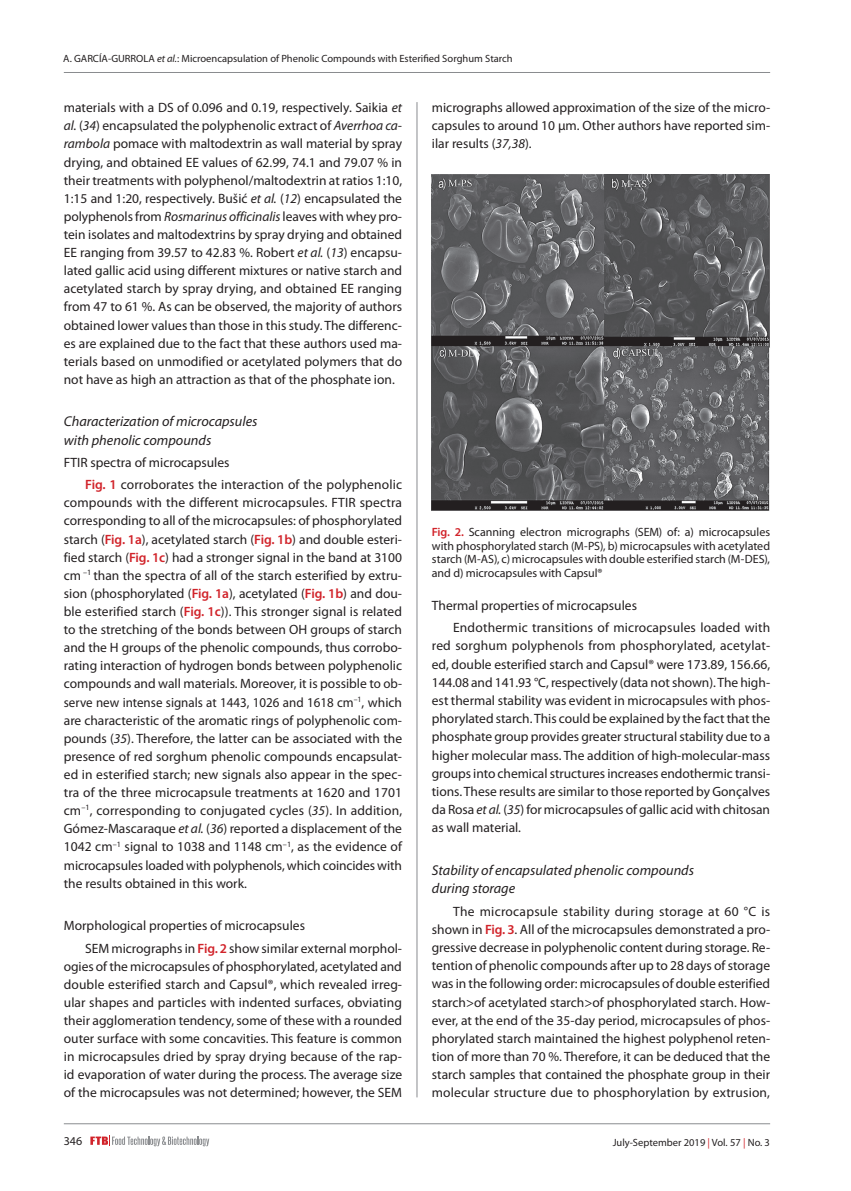
<style>
.page{position:relative;width:851px;height:1191px;background:#fff}
.page>*{position:absolute;margin:0;border:0;box-sizing:border-box;transform-origin:0 0}
.Podnaslov_2{font:italic 14.25px/18.1px "Myriad Pro";color:#231f20}
.OSNOVNI_TXT{font:13.5px/18.1px "Myriad Pro";color:#231f20;text-align:justify}
.Podnaslov_3{font:13.5px "Myriad Pro";color:#231f20}
.Slike_i_Tablice{font:12px/13.5px "Myriad Pro";color:#231f20;text-align:justify}
.t1{font:10.5px "Myriad Pro";color:#231f20}
.s1{font-style:italic}
.s2{font-weight:600;color:#d1232a}
.s3{color:#d1232a}
</style>
<div class="page">
<hr style="left:64px;top:72px;width:706px;height:1px;background:#8a8c8f">
<hr style="left:416px;top:102px;width:1px;height:995px;background:#8a8c8f">
<hr style="left:64px;top:1123px;width:706px;height:1px;background:#8a8c8f">
<svg style="left:90px;top:1135px;width:119px;height:11px"></svg>
<img style="left:432px;top:174px;width:338px;height:337px">
<p class="t1" style="left:63px;top:53px;width:451px">A. GARCÍA-GURROLA <span class="s1">et al.</span>: Microencapsulation of Phenolic Compounds with Esterified Sorghum Starch</p>
<p class="OSNOVNI_TXT" style="left:64px;top:99px;width:340px">materials with a DS of 0.096 and 0.19, respectively. Saikia <span class="s1">et al.</span> (<span class="s1">34</span>) encapsulated the polyphenolic extract of <span class="s1">Averrhoa ca&shy;rambola</span> pomace with maltodextrin as wall material by spray drying, and obtained EE values of 62.99, 74.1 and 79.07 % in their treatments with polyphenol/maltodextrin at ratios 1:10, 1:15 and 1:20, respectively. Bušić <span class="s1">et al.</span> (<span class="s1">12</span>) encapsulated the polyphenols from <span class="s1">Rosmarinus officinalis</span> leaves with whey pro&shy;tein isolates and maltodextrins by spray drying and obtained EE ranging from 39.57 to 42.83 %. Robert <span class="s1">et al.</span> (<span class="s1">13</span>) encapsu&shy;lated gallic acid using different mixtures or native starch and acetylated starch by spray drying, and obtained EE ranging from 47 to 61 %. As can be observed, the majority of authors obtained lower values than those in this study. The differenc&shy;es are explained due to the fact that these authors used ma&shy;terials based on unmodified or acetylated polymers that do not have as high an attraction as that of the phosphate ion.</p>
<p class="Podnaslov_2" style="left:64px;top:413px;width:195px">Characterization of microcapsules with phenolic compounds</p>
<p class="Podnaslov_3" style="left:64px;top:455px;width:167px">FTIR spectra of microcapsules</p>
<p class="OSNOVNI_TXT" style="left:64px;top:476px;width:340px;text-indent:21px"><span class="s2">Fig. 1</span> corroborates the interaction of the polyphenolic compounds with the different microcapsules. FTIR spectra corresponding to all of the microcapsules: of phosphorylated starch (<span class="s2">Fig. 1a</span>), acetylated starch (<span class="s2">Fig. 1b</span>) and double esteri&shy;fied starch (<span class="s2">Fig. 1c</span>) had a stronger signal in the band at 3100 cm <sup>–1</sup> than the spectra of all of the starch esterified by extru&shy;sion (phosphorylated (<span class="s2">Fig. 1a</span>), acetylated (<span class="s2">Fig. 1b</span>) and dou&shy;ble esterified starch (<span class="s2">Fig. 1c</span>)). This stronger signal is related to the stretching of the bonds between OH groups of starch and the H groups of the phenolic compounds, thus corrobo&shy;rating interaction of hydrogen bonds between polyphenolic compounds and wall materials. Moreover, it is possible to ob&shy;serve new intense signals at 1443, 1026 and 1618 cm<sup>–1</sup>, which are characteristic of the aromatic rings of polyphenolic com&shy;pounds (<span class="s1">35</span>). Therefore, the latter can be associated with the presence of red sorghum phenolic compounds encapsulat&shy;ed in esterified starch; new signals also appear in the spec&shy;tra of the three microcapsule treatments at 1620 and 1701 cm<sup>–1</sup>, corresponding to conjugated cycles (<span class="s1">35</span>). In addition, Gómez-Mascaraque <span class="s1">et al.</span> (<span class="s1">36</span>) reported a displacement of the 1042 cm<sup>–1</sup> signal to 1038 and 1148 cm<sup>–1</sup>, as the evidence of microcapsules loaded with polyphenols, which coincides with the results obtained in this work.</p>
<p class="Podnaslov_3" style="left:64px;top:918px;width:243px">Morphological properties of microcapsules</p>
<p class="OSNOVNI_TXT" style="left:64px;top:939px;width:340px;text-indent:21px">SEM micrographs in <span class="s2">Fig. 2</span> show similar external morphol&shy;ogies of the microcapsules of phosphorylated, acetylated and double esterified starch and Capsul®, which revealed irreg&shy;ular shapes and particles with indented surfaces, obviating their agglomeration tendency, some of these with a rounded outer surface with some concavities. This feature is common in microcapsules dried by spray drying because of the rap&shy;id evaporation of water during the process. The average size of the microcapsules was not determined; however, the SEM</p>
<p class="OSNOVNI_TXT" style="left:432px;top:99px;width:340px">micrographs allowed approximation of the size of the micro&shy;capsules to around 10 µm. Other authors have reported sim&shy;ilar results (<span class="s1">37,38</span>).</p>
<p class="Slike_i_Tablice" style="left:432px;top:526px;width:340px"><span class="s2">Fig. 2.</span> Scanning electron micrographs (SEM) of: a) microcapsules with phosphorylated starch (M-PS), b) microcapsules with acetylated starch (M-AS), c) microcapsules with double esterified starch (M-DES), and d) microcapsules with Capsul®</p>
<p class="Podnaslov_3" style="left:432px;top:598px;width:206px">Thermal properties of microcapsules</p>
<p class="OSNOVNI_TXT" style="left:432px;top:619px;width:340px;text-indent:21px">Endothermic transitions of microcapsules loaded with red sorghum polyphenols from phosphorylated, acetylat&shy;ed, double esterified starch and Capsul® were 173.89, 156.66, 144.08 and 141.93 °C, respectively (data not shown). The high&shy;est thermal stability was evident in microcapsules with phos&shy;phorylated starch. This could be explained by the fact that the phosphate group provides greater structural stability due to a higher molecular mass. The addition of high-molecular-mass groups into chemical structures increases endothermic transi&shy;tions. These results are similar to those reported by Gonçalves da Rosa <span class="s1">et al.</span> (<span class="s1">35</span>) for microcapsules of gallic acid with chitosan as wall material.</p>
<p class="Podnaslov_2" style="left:432px;top:861px;width:264px">Stability of encapsulated phenolic compounds during storage</p>
<p class="OSNOVNI_TXT" style="left:432px;top:902px;width:340px;text-indent:21px">The microcapsule stability during storage at 60 °C is shown in <span class="s2">Fig. 3</span>. All of the microcapsules demonstrated a pro&shy;gressive decrease in polyphenolic content during storage. Re&shy;tention of phenolic compounds after up to 28 days of storage was in the following order: microcapsules of double esterified starch&gt;of acetylated starch&gt;of phosphorylated starch. How&shy;ever, at the end of the 35-day period, microcapsules of phos&shy;phorylated starch maintained the highest polyphenol reten&shy;tion of more than 70 %. Therefore, it can be deduced that the starch samples that contained the phosphate group in their molecular structure due to phosphorylation by extrusion,</p>
<p class="Slike_i_Tablice" style="left:64px;top:1134px;width:20px">346</p>
<p class="t1" style="left:612px;top:1136px;width:159px">July-September 2019 <span class="s3">|</span> Vol. 57 <span class="s3">|</span> No. 3</p>
</div>
